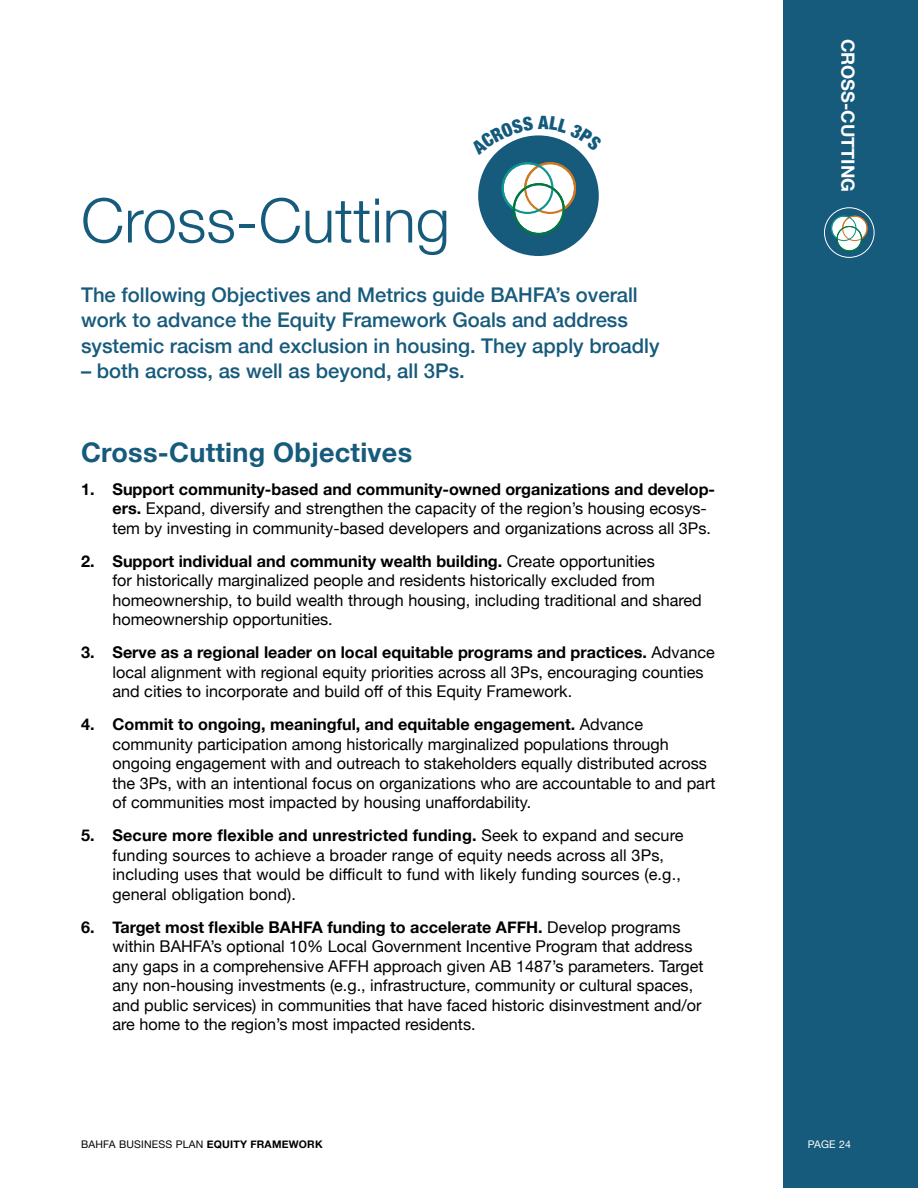
<style>
.page{position:relative;width:918px;height:1188px;background:#fff}
.page>*{position:absolute;margin:0;border:0;box-sizing:border-box;transform-origin:0 0}
.Heading_1_-_Main_Sec{font:300 61.5px "Helvetica Neue";color:#165a7c}
.Cross_Cutting_Subhea{font:700 27px "Helvetica Neue";letter-spacing:.01em;color:#165a7c}
.t1{font:500 20.25px/25.5px "Helvetica Neue";color:#165a7c}
.Heading_1_-_Main_Sec-2{font:700 18.15px "Helvetica Neue";color:#fff}
.Objectives{font:16.2px/19.5px "Helvetica Neue";color:#000}
.t2{font:10.5px "Helvetica Neue";letter-spacing:.02em;color:#000}
.t3{font:10.5px "Helvetica Neue";letter-spacing:.02em;color:#fff}
.s1{font-weight:700}
</style>
<div class="page">
<div style="left:478px;top:135px;width:121px;height:121px;background:#165a7c;border-radius:50%"></div>
<svg style="left:503px;top:163px;width:49px;height:50px"></svg>
<svg style="left:525px;top:163px;width:50px;height:50px"></svg>
<svg style="left:514px;top:184px;width:50px;height:50px;background:#e4eee8"></svg>
<div style="left:524px;top:162px;width:52px;height:52px;border:2px solid #cd7921;border-radius:50%"></div>
<div style="left:502px;top:162px;width:51px;height:52px;border:2px solid #0e9390;border-radius:50%"></div>
<div style="left:513px;top:183px;width:52px;height:52px;border:2px solid #01783f;border-radius:50%"></div>
<div style="left:783px;top:0;width:135px;height:1188px;background:#165a7c"></div>
<svg style="left:832px;top:216px;width:24px;height:25px"></svg>
<svg style="left:843px;top:216px;width:24px;height:25px"></svg>
<svg style="left:837px;top:226px;width:25px;height:25px"></svg>
<div style="left:842px;top:216px;width:26px;height:25px;border:1px solid #cd7921;border-radius:50%"></div>
<div style="left:831px;top:216px;width:26px;height:25px;border:1px solid #0e9390;border-radius:50%"></div>
<div style="left:837px;top:226px;width:25px;height:25px;border:1px solid #01783f;border-radius:50%"></div>
<div style="left:824px;top:207px;width:50px;height:51px;border:1px solid #fff;border-radius:50%"></div>
<svg style="left:494px;top:135px;width:89px;height:20px"></svg>
<p class="Heading_1_-_Main_Sec" style="left:81px;top:171px;width:371px">Cross-Cutting</p>
<p class="t1" style="left:81px;top:280px;width:580px">The following Objectives and Metrics guide BAHFA’s overall work to advance the Equity Framework Goals and address systemic racism and exclusion in housing. They apply broadly</p>
<p class="t1" style="left:81px;top:357px;width:385px">– both across, as well as beyond, all 3Ps.</p>
<p class="Cross_Cutting_Subhea" style="left:81px;top:431px;width:333px">Cross-Cutting Objectives</p>
<p class="Objectives" style="left:112px;top:480px;width:604px;text-indent:-32px"><span class="s1">1. Support community-based and community-owned organizations and develop&shy;ers.</span> Expand, diversify and strengthen the capacity of the region’s housing ecosys&shy;tem by investing in community-based developers and organizations across all 3Ps.</p>
<p class="Objectives" style="left:112px;top:552px;width:591px;text-indent:-32px"><span class="s1">2. Support individual and community wealth building.</span> Create opportunities<br>for historically marginalized people and residents historically excluded from homeownership, to build wealth through housing, including traditional and shared homeownership opportunities.</p>
<p class="Objectives" style="left:112px;top:643px;width:604px;text-indent:-32px"><span class="s1">3. Serve as a regional leader on local equitable programs and practices.</span> Advance local alignment with regional equity priorities across all 3Ps, encouraging counties and cities to incorporate and build off of this Equity Framework.</p>
<p class="Objectives" style="left:112px;top:715px;width:605px;text-indent:-32px"><span class="s1">4. Commit to ongoing, meaningful, and equitable engagement.</span> Advance community participation among historically marginalized populations through ongoing engagement with and outreach to stakeholders equally distributed across the 3Ps, with an intentional focus on organizations who are accountable to and part of communities most impacted by housing unaffordability.</p>
<p class="Objectives" style="left:112px;top:826px;width:573px;text-indent:-32px"><span class="s1">5. Secure more flexible and unrestricted funding.</span> Seek to expand and secure funding sources to achieve a broader range of equity needs across all 3Ps, including uses that would be difficult to fund with likely funding sources (e.g., general obligation bond).</p>
<p class="Objectives" style="left:112px;top:918px;width:592px;text-indent:-32px"><span class="s1">6. Target most flexible BAHFA funding to accelerate AFFH.</span> Develop programs within BAHFA’s optional 10% Local Government Incentive Program that address any gaps in a comprehensive AFFH approach given AB 1487’s parameters. Target any non-housing investments (e.g., infrastructure, community or cultural spaces, and public services) in communities that have faced historic disinvestment and/or are home to the region’s most impacted residents.</p>
<p class="t2" style="left:81px;top:1137px;width:243px">BAHFA BUSINESS PLAN <span class="s1">EQUITY FRAMEWORK</span></p>
<p class="Heading_1_-_Main_Sec-2" style="left:862px;top:39px;width:155px;rotate:90deg">CROSS-CUTTING</p>
<p class="t3" style="left:808px;top:1136px;width:45px">PAGE 24</p>
</div>
